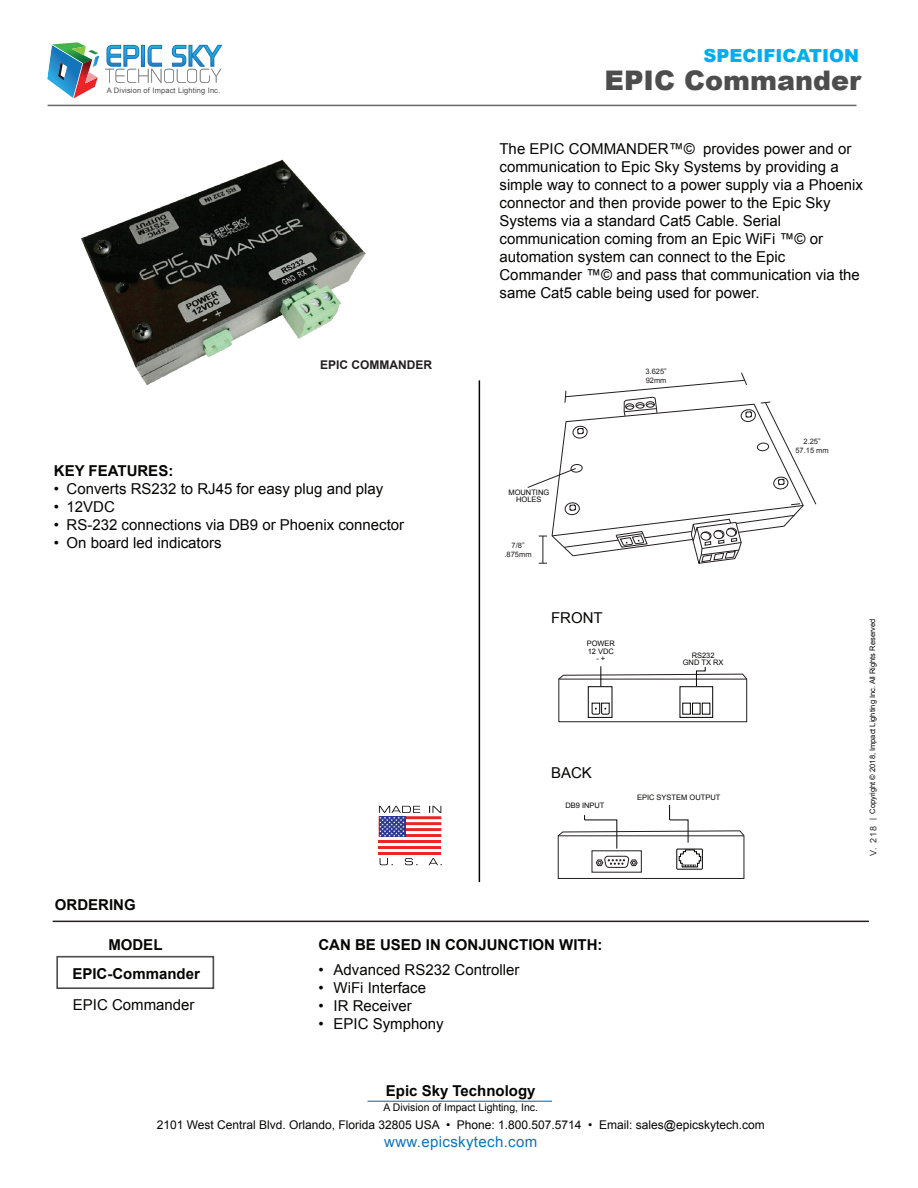
<style>
.page{position:relative;width:918px;height:1188px;background:#fff}
.page>*{position:absolute;margin:0;border:0;box-sizing:border-box;transform-origin:0 0}
.t1{font:900 27px "Arial";color:#4d4d4d}
.t2{font:900 18px "Arial";color:#00aeef}
.t3{font:15px/18px "Arial";color:#050504}
.t4{font:700 15px "Arial";color:#050504}
.t5{font:15px "Arial";letter-spacing:.025em;color:#1074bc}
.t6{font:12px "Arial";color:#050504}
.t7{font:700 12px "Arial";color:#231f20}
.t8{font:10.5px "Arial";color:#050504}
.t9{font:7.5px/7.5px "Arial";color:#050504;text-align:center}
.t10{font:7.5px/9px "Arial";color:#231f20;text-align:center}
.t11{font:7.5px "Arial";letter-spacing:.02em;color:#4d4d4d}
.s1{font-size:9px;color:#323333}
</style>
<div class="page">
<div style="left:56px;top:956px;width:158px;height:33px;border:2px solid #4d4d4d"></div>
<hr style="left:53px;top:921px;width:816px;height:1px;background:#231f20">
<hr style="left:379px;top:840px;width:62px;height:3px;background:#ec2428">
<hr style="left:379px;top:852px;width:62px;height:3px;background:#ec2428">
<hr style="left:379px;top:846px;width:62px;height:3px;background:#ec2428">
<svg style="left:379px;top:806px;width:62px;height:31px"></svg>
<svg style="left:380px;top:858px;width:13px;height:7px"></svg>
<svg style="left:405px;top:858px;width:12px;height:7px"></svg>
<svg style="left:429px;top:858px;width:13px;height:7px"></svg>
<hr style="left:479px;top:380px;width:1px;height:502px;background:#050504">
<img style="left:81px;top:159px;width:285px;height:226px">
<svg style="left:47px;top:42px;width:176px;height:57px"></svg>
<hr style="left:48px;top:105px;width:808px;height:1px;background:#676666">
<hr style="left:368px;top:1101px;width:184px;height:1px;background:#1074bc">
<svg style="left:558px;top:805px;width:186px;height:74px"></svg>
<svg style="left:558px;top:666px;width:189px;height:56px"></svg>
<svg style="left:527px;top:373px;width:289px;height:191px"></svg>
<p class="t11" style="left:107px;top:87px;width:115px">A Division of Impact Lighting Inc.</p>
<p class="t7" style="left:320px;top:359px;width:113px">EPIC COMMANDER</p>
<p class="t4" style="left:54px;top:462px;width:121px">KEY FEATURES:</p>
<p class="t3" style="left:54px;top:479px;width:331px">• Converts RS232 to RJ45 for easy plug and play</p>
<p class="t3" style="left:54px;top:497px;width:63px">• 12VDC</p>
<p class="t3" style="left:54px;top:515px;width:352px">• RS-232 connections via DB9 or Phoenix connector</p>
<p class="t3" style="left:54px;top:533px;width:169px">• On board led indicators</p>
<p class="t4" style="left:55px;top:897px;width:82px">ORDERING</p>
<p class="t2" style="left:704px;top:45px;width:157px">SPECIFICATION</p>
<h1 class="t1" style="left:605px;top:65px;width:258px">EPIC Commander</h1>
<p class="t3" style="left:500px;top:140px;width:365px">The EPIC COMMANDER™© provides power and or communication to Epic Sky Systems by providing a simple way to connect to a power supply via a Phoenix connector and then provide power to the Epic Sky Systems via a standard Cat5 Cable. Serial communication coming from an Epic WiFi ™© or automation system can connect to the Epic Commander ™© and pass that communication via the same Cat5 cable being used for power.</p>
<p class="t9" style="left:508px;top:488px;width:42px">MOUNTING<br>HOLES</p>
<p class="t10" style="left:505px;top:540px;width:29px">7/8” .875mm</p>
<p class="t10" style="left:645px;top:367px;width:23px;text-align:left">3.625”<br>92mm</p>
<p class="t3" style="left:551px;top:608px;width:53px">FRONT</p>
<p class="t9" style="left:587px;top:640px;width:30px;text-align:left">POWER<br>12 VDC</p>
<p class="t9" style="left:596px;top:655px;width:10px">- +</p>
<p class="t9" style="left:683px;top:651px;width:42px">RS232<br>GND TX RX</p>
<p class="t3" style="left:551px;top:764px;width:42px">BACK</p>
<p class="t9" style="left:565px;top:802px;width:41px">DB9 INPUT</p>
<p class="t9" style="left:637px;top:794px;width:85px">EPIC SYSTEM OUTPUT</p>
<p class="t10" style="left:795px;top:437px;width:35px">2.25”<br>57.15 mm</p>
<p class="t9" style="left:869px;top:856px;width:239px;rotate:-90deg"><span class="s1">V. 218</span> | Copyright © 2018, Impact Lighting Inc. All Rights Reserved</p>
<p class="t4" style="left:108px;top:937px;width:56px">MODEL</p>
<p class="t4" style="left:318px;top:937px;width:286px">CAN BE USED IN CONJUNCTION WITH:</p>
<p class="t4" style="left:72px;top:966px;width:129px">EPIC-Commander</p>
<p class="t3" style="left:73px;top:996px;width:123px">EPIC Commander</p>
<p class="t3" style="left:318px;top:960px;width:203px">• Advanced RS232 Controller</p>
<p class="t3" style="left:318px;top:978px;width:109px">• WiFi Interface</p>
<p class="t3" style="left:318px;top:996px;width:95px">• IR Receiver</p>
<p class="t3" style="left:318px;top:1014px;width:127px">• EPIC Symphony</p>
<p class="t4" style="left:386px;top:1082px;width:151px">Epic Sky Technology</p>
<p class="t8" style="left:383px;top:1102px;width:156px">A Division of Impact Lighting, Inc.</p>
<p class="t6" style="left:157px;top:1118px;width:610px">2101 West Central Blvd. Orlando, Florida 32805 USA • Phone: 1.800.507.5714 • Email: sales@epicskytech.com</p>
<p class="t5" style="left:384px;top:1133px;width:155px">www.epicskytech.com</p>
</div>
